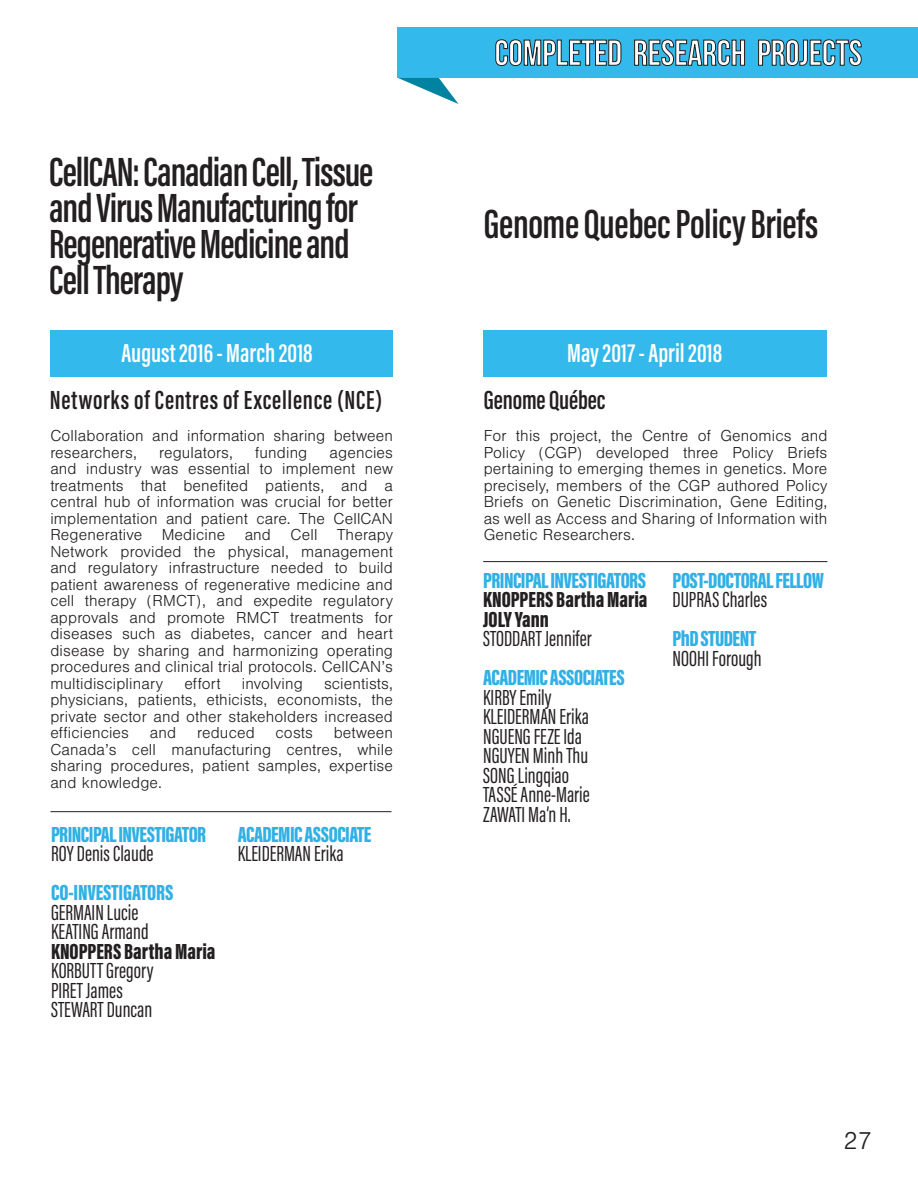
<style>
.page{position:relative;width:918px;height:1188px;background:#fff}
.page>*{position:absolute;margin:0;border:0;box-sizing:border-box;transform-origin:0 0}
.t1{font:600 42px/36px "Acumin Pro Extra Cond";letter-spacing:-.025em;color:#231f20}
.t2{font:600 27px "Acumin Pro Extra Cond";color:#fff}
.t3{font:600 27px "Acumin Pro Extra Cond";letter-spacing:.025em;color:#231f20}
.t4{font:600 27px "Acumin Pro Extra Cond";letter-spacing:-.005em;color:#231f20}
.t5{font:300 25.5px "Nimbus San";color:#231f20}
.t6{font:22.5px "Acumin Pro Extra Cond";color:#231f20}
.t7{font:900 22.5px "Acumin Pro Extra Cond";letter-spacing:-.025em;color:#30b0e5}
.t8{font:900 22.5px "Acumin Pro Extra Cond";color:#231f20}
.t9{font:300 16.5px/16.5px "Nimbus San";letter-spacing:.01em;color:#231f20;text-align:justify}
</style>
<div class="page">
<hr style="left:51px;top:811px;width:340px;height:1px;background:#231f20">
<div style="left:50px;top:330px;width:343px;height:47px;background:#33b9eb"></div>
<hr style="left:483px;top:561px;width:344px;height:1px;background:#231f20">
<div style="left:483px;top:330px;width:344px;height:47px;background:#33b9eb"></div>
<div style="left:398px;top:27px;width:520px;height:51px;background:#33b9eb"></div>
<svg style="left:495px;top:39px;width:367px;height:28px"></svg>
<svg style="left:398px;top:78px;width:61px;height:26px"></svg>
<p class="t1" style="left:49px;top:153px;width:326px">CellCAN: Canadian Cell, Tissue and Virus Manufacturing for<br>Regenerative Medicine and<br>Cell Therapy</p>
<p class="t2" style="left:121px;top:336px;width:193px">August 2016 - March 2018</p>
<p class="t3" style="left:50px;top:383px;width:334px">Networks of Centres of Excellence (NCE)</p>
<p class="t9" style="left:50px;top:428px;width:344px">Collaboration and information sharing between researchers,</p>
<p class="t9" style="left:159px;top:445px;width:75px">regulators,</p>
<p class="t9" style="left:255px;top:445px;width:54px">funding</p>
<p class="t9" style="left:50px;top:445px;width:344px;text-indent:279px">agencies and industry was essential to implement new treatments that benefited patients, and a central hub of information was crucial for better implementation and patient care. The CellCAN Regenerative Medicine and Cell Therapy Network provided the physical, management and regulatory infrastructure needed to build patient awareness of regenerative medicine and cell therapy (RMCT), and expedite regulatory approvals and promote RMCT treatments for diseases such as diabetes, cancer and heart disease by sharing and harmonizing operating procedures and clinical trial protocols. CellCAN’s multidisciplinary</p>
<p class="t9" style="left:184px;top:676px;width:38px">effort</p>
<p class="t9" style="left:242px;top:676px;width:62px">involving</p>
<p class="t9" style="left:50px;top:676px;width:344px;text-indent:274px">scientists, physicians, patients, ethicists, economists, the private sector and other stakeholders increased efficiencies</p>
<p class="t9" style="left:50px;top:725px;width:344px;text-indent:283px">between Canada’s cell manufacturing centres, while sharing procedures, patient samples, expertise and knowledge.</p>
<p class="t9" style="left:150px;top:725px;width:28px">and</p>
<p class="t9" style="left:197px;top:725px;width:59px">reduced</p>
<p class="t9" style="left:276px;top:725px;width:39px">costs</p>
<p class="t7" style="left:51px;top:821px;width:157px">PRINCIPAL INVESTIGATOR</p>
<p class="t6" style="left:51px;top:840px;width:104px">ROY Denis Claude</p>
<p class="t7" style="left:51px;top:879px;width:124px">CO-INVESTIGATORS</p>
<p class="t6" style="left:51px;top:899px;width:89px">GERMAIN Lucie</p>
<p class="t6" style="left:51px;top:918px;width:99px">KEATING Armand</p>
<p class="t8" style="left:51px;top:938px;width:166px">KNOPPERS Bartha Maria</p>
<p class="t6" style="left:51px;top:957px;width:104px">KORBUTT Gregory</p>
<p class="t6" style="left:51px;top:977px;width:73px">PIRET James</p>
<p class="t6" style="left:51px;top:996px;width:103px">STEWART Duncan</p>
<p class="t7" style="left:238px;top:821px;width:135px">ACADEMIC ASSOCIATE</p>
<p class="t6" style="left:238px;top:840px;width:107px">KLEIDERMAN Erika</p>
<p class="t1" style="left:484px;top:206px;width:336px">Genome Quebec Policy Briefs</p>
<p class="t2" style="left:567px;top:336px;width:157px">May 2017 - April 2018</p>
<p class="t4" style="left:484px;top:383px;width:123px">Genome Québec</p>
<p class="t9" style="left:484px;top:428px;width:345px">For this project, the Centre of Genomics and Policy (CGP) developed three Policy Briefs pertaining to emerging themes in genetics. More precisely, members of the CGP authored Policy Briefs on Genetic Discrimination, Gene Editing, as well as Access and Sharing of Information with Genetic Researchers.</p>
<p class="t7" style="left:483px;top:566px;width:165px">PRINCIPAL INVESTIGATORS</p>
<p class="t8" style="left:483px;top:586px;width:166px">KNOPPERS Bartha Maria</p>
<p class="t8" style="left:483px;top:605px;width:67px">JOLY Yann</p>
<p class="t6" style="left:483px;top:625px;width:110px">STODDART Jennifer</p>
<p class="t7" style="left:483px;top:664px;width:143px">ACADEMIC ASSOCIATES</p>
<p class="t6" style="left:483px;top:684px;width:70px">KIRBY Emily</p>
<p class="t6" style="left:483px;top:703px;width:107px">KLEIDERMAN Erika</p>
<p class="t6" style="left:483px;top:723px;width:100px">NGUENG FEZE Ida</p>
<p class="t6" style="left:483px;top:742px;width:107px">NGUYEN Minh Thu</p>
<p class="t6" style="left:483px;top:762px;width:87px">SONG Lingqiao</p>
<p class="t6" style="left:483px;top:781px;width:108px">TASSÉ Anne-Marie</p>
<p class="t6" style="left:483px;top:801px;width:89px">ZAWATI Ma’n H.</p>
<p class="t7" style="left:673px;top:566px;width:153px">POST-DOCTORAL FELLOW</p>
<p class="t6" style="left:673px;top:586px;width:96px">DUPRAS Charles</p>
<p class="t7" style="left:673px;top:625px;width:85px">PhD STUDENT</p>
<p class="t6" style="left:673px;top:645px;width:90px">NOOHI Forough</p>
<h3 class="t5" style="left:843px;top:1127px;width:30px">27</h3>
</div>
